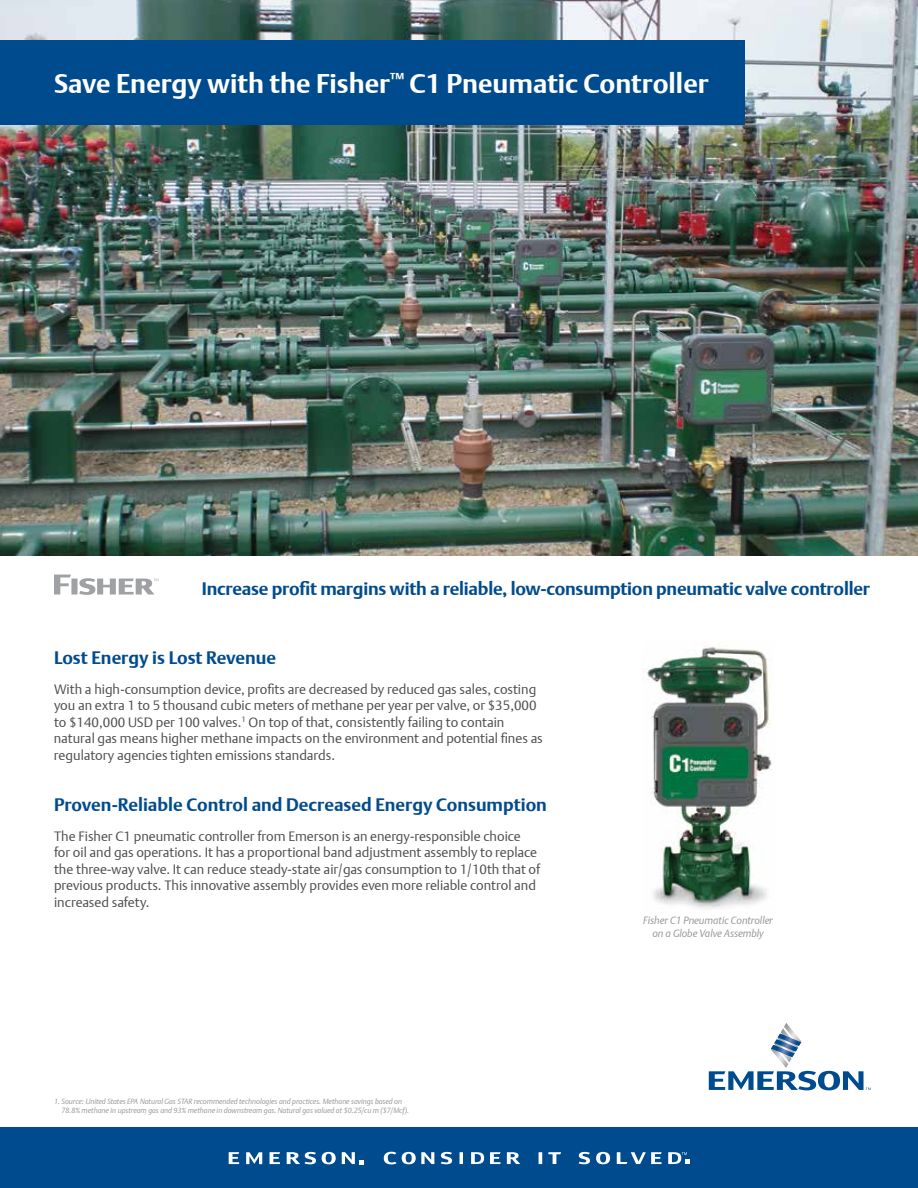
<style>
.page{position:relative;width:918px;height:1188px;background:#fff}
.page>*{position:absolute;margin:0;border:0;box-sizing:border-box;transform-origin:0 0}
.t1{font:700 27px "DTL Argo T";color:#fff}
.t2{font:700 18px "DTL Argo T";letter-spacing:-.01em;color:#004b8d}
.t3{font:300 13.5px/16.5px "DTL Argo T";color:#4d4d4f}
.t4{font:italic 300 10.5px/13.5px "DTL Argo T";letter-spacing:-.005em;color:#939598;text-align:center}
.t5{font:italic 300 7.5px/9px "DTL Argo T";letter-spacing:-.005em;color:#939598}
</style>
<div class="page">
<img style="left:642px;top:644px;width:130px;height:265px">
<img style="left:0;top:0;width:918px;height:555px">
<div style="left:0;top:40px;width:744px;height:85px;background:#004b8d"></div>
<svg style="left:54px;top:575px;width:104px;height:20px"></svg>
<div style="left:0;top:1127px;width:918px;height:61px;background:#004b8d"></div>
<svg style="left:709px;top:1023px;width:162px;height:67px"></svg>
<svg style="left:322px;top:1152px;width:14px;height:12px"></svg>
<svg style="left:270px;top:1152px;width:10px;height:12px"></svg>
<svg style="left:229px;top:1152px;width:10px;height:12px"></svg>
<svg style="left:246px;top:1152px;width:16px;height:12px"></svg>
<svg style="left:287px;top:1152px;width:29px;height:12px"></svg>
<svg style="left:507px;top:1152px;width:13px;height:12px"></svg>
<svg style="left:596px;top:1152px;width:14px;height:12px"></svg>
<svg style="left:490px;top:1152px;width:11px;height:12px"></svg>
<svg style="left:402px;top:1152px;width:32px;height:12px"></svg>
<svg style="left:441px;top:1152px;width:11px;height:12px"></svg>
<svg style="left:579px;top:1152px;width:11px;height:12px"></svg>
<svg style="left:460px;top:1152px;width:3px;height:12px"></svg>
<svg style="left:539px;top:1152px;width:3px;height:12px"></svg>
<svg style="left:548px;top:1152px;width:13px;height:12px"></svg>
<svg style="left:617px;top:1152px;width:45px;height:12px"></svg>
<svg style="left:471px;top:1152px;width:13px;height:12px"></svg>
<svg style="left:384px;top:1152px;width:12px;height:12px"></svg>
<svg style="left:342px;top:1152px;width:22px;height:12px"></svg>
<svg style="left:668px;top:1152px;width:21px;height:12px"></svg>
<h1 class="t1" style="left:54px;top:67px;width:656px">Save Energy with the Fisher<sup>™</sup> C1 Pneumatic Controller</h1>
<h2 class="t2" style="left:202px;top:578px;width:670px">Increase profit margins with a reliable, low-consumption pneumatic valve controller</h2>
<h2 class="t2" style="left:54px;top:647px;width:224px">Lost Energy is Lost Revenue</h2>
<p class="t3" style="left:54px;top:681px;width:490px">With a high-consumption device, profits are decreased by reduced gas sales, costing you an extra 1 to 5 thousand cubic meters of methane per year per valve, or $35,000 to $140,000 USD per 100 valves.<sup>1</sup> On top of that, consistently failing to contain natural gas means higher methane impacts on the environment and potential fines as regulatory agencies tighten emissions standards.</p>
<h2 class="t2" style="left:54px;top:794px;width:494px">Proven-Reliable Control and Decreased Energy Consumption</h2>
<p class="t3" style="left:54px;top:828px;width:488px">The Fisher C1 pneumatic controller from Emerson is an energy-responsible choice for oil and gas operations. It has a proportional band adjustment assembly to replace the three-way valve. It can reduce steady-state air/gas consumption to 1/10th that of previous products. This innovative assembly provides even more reliable control and increased safety.</p>
<p class="t5" style="left:61px;top:1097px;width:349px;text-indent:-7px">1. Source: United States EPA Natural Gas STAR recommended technologies and practices. Methane savings based on<br>78.8% methane in upstream gas and 93% methane in downstream gas. Natural gas valued at $0.25/cu m ($7/Mcf).</p>
<p class="t4" style="left:643px;top:913px;width:131px">Fisher C1 Pneumatic Controller on a Globe Valve Assembly</p>
</div>
